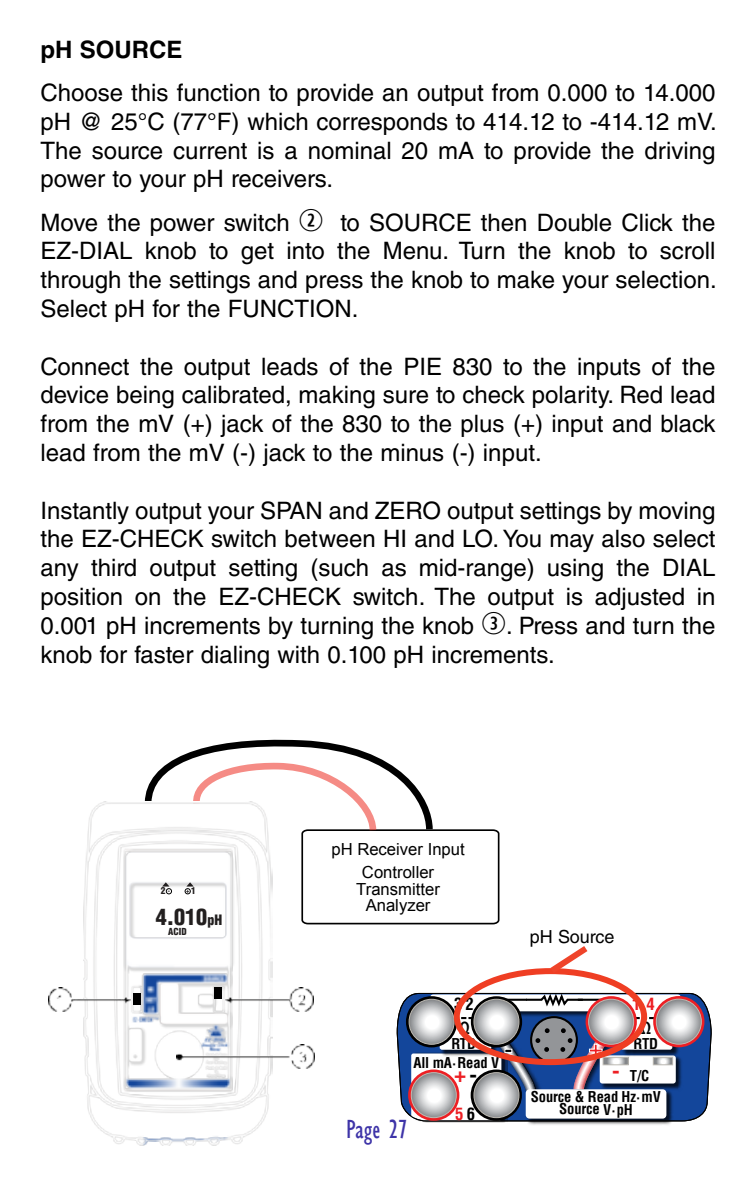
<style>
.page{position:relative;width:756px;height:1188px;background:#fff}
.page>*{position:absolute;margin:0;border:0;box-sizing:border-box;transform-origin:0 0}
.t1{font:condensed 27px "Gill Sans";color:#3e34a8;scale:.95 1}
.t2{font:700 24.9px "Helvetica LT Std";color:#000}
.t3{font:700 24.9px "Helvetica LT Std";color:#ed1f24}
.t4{font:24px/28.8px "Helvetica LT Std";color:#000;text-align:justify}
.t5{font:700 24px "Helvetica LT Std";color:#000}
.t6{font:900 condensed 21.9px "Helvetica LT Std";color:#221f1f}
.t7{font:700 20.7px "Helvetica LT Std";color:#ed1f24}
.t8{font:18px "Helvetica LT Std";letter-spacing:-.005em;color:#000}
.t9{font:16.8px/23.4px "Arial";color:#000;text-align:center}
.t10{font:700 condensed 16.8px "Helvetica LT Std";color:#000}
.t11{font:700 condensed 16.8px "Helvetica LT Std";color:#ed1f24}
.t12{font:700 condensed 14.7px/12.9px "Helvetica LT Std";letter-spacing:-.01em;color:#000;text-align:center}
.t13{font:900 condensed 9.3px "Helvetica LT Std";color:#221f1f}
.t14{font:700 6.6px "Helvetica LT Std";color:#221f1f}
.t15{font:900 condensed 6.6px "Helvetica LT Std";color:#221f1f}
.s1{font-family:"Combi Numerals";font-size:30px}
.s2{font-size:14.1px}
.s3{color:#000}
</style>
<div class="page">
<img style="left:83px;top:801px;width:189px;height:345px">
<div style="left:133px;top:993px;width:8px;height:12px;background:#000"></div>
<div style="left:215px;top:987px;width:7px;height:12px;background:#000"></div>
<img style="left:48px;top:987px;width:83px;height:25px">
<img style="left:225px;top:987px;width:88px;height:24px">
<img style="left:176px;top:1044px;width:139px;height:24px">
<svg style="left:141px;top:739px;width:359px;height:186px"></svg>
<svg style="left:396px;top:992px;width:316px;height:130px"></svg>
<img style="left:429px;top:993px;width:259px;height:64px">
<svg style="left:621px;top:999px;width:51px;height:51px"></svg>
<svg style="left:440px;top:999px;width:51px;height:51px"></svg>
<img style="left:524px;top:1088px;width:150px;height:37px">
<div style="left:526px;top:1089px;width:140px;height:30px;background:#fff;border-radius:4px"></div>
<div style="left:471px;top:996px;width:51px;height:52px;border:6px solid #000;border-radius:50%"></div>
<svg style="left:431px;top:991px;width:249px;height:20px"></svg>
<svg style="left:637px;top:1017px;width:16px;height:2px"></svg>
<div style="left:406px;top:996px;width:51px;height:51px;border:6px solid #000;border-radius:50%"></div>
<svg style="left:461px;top:1017px;width:13px;height:2px"></svg>
<hr style="left:502px;top:999px;width:25px;height:2px;background:#000">
<hr style="left:578px;top:999px;width:25px;height:2px;background:#000">
<div style="left:586px;top:996px;width:51px;height:51px;border:6px solid #ed1f24;border-radius:50%"></div>
<div style="left:653px;top:996px;width:51px;height:51px;border:6px solid #ed1f24;border-radius:50%"></div>
<svg style="left:656px;top:999px;width:45px;height:45px"></svg>
<div style="left:656px;top:999px;width:46px;height:45px;border:1px solid #bebbb4;border-radius:50%"></div>
<svg style="left:589px;top:999px;width:45px;height:45px"></svg>
<div style="left:588px;top:999px;width:46px;height:46px;border:1px solid #bebbb4;border-radius:50%"></div>
<svg style="left:474px;top:999px;width:45px;height:45px"></svg>
<div style="left:474px;top:999px;width:45px;height:46px;border:1px solid #bebbb4;border-radius:50%"></div>
<svg style="left:409px;top:999px;width:45px;height:45px"></svg>
<div style="left:409px;top:999px;width:45px;height:46px;border:1px solid #bebbb4;border-radius:50%"></div>
<svg style="left:655px;top:1059px;width:16px;height:4px"></svg>
<div style="left:653px;top:1057px;width:20px;height:8px;border:1px solid #bebbb4"></div>
<svg style="left:607px;top:1059px;width:20px;height:4px"></svg>
<div style="left:603px;top:1057px;width:26px;height:8px;border:1px solid #bebbb4"></div>
<div style="left:531px;top:1017px;width:46px;height:46px;background:#939598;border-radius:50%"></div>
<div style="left:530px;top:1016px;width:48px;height:48px;border:2px solid #000;border-radius:50%"></div>
<svg style="left:560px;top:1028px;width:47px;height:61px"></svg>
<svg style="left:411px;top:1028px;width:139px;height:93px"></svg>
<div style="left:454px;top:968px;width:193px;height:97px;border:6px solid #ef3e23;border-radius:50%"></div>
<svg style="left:544px;top:946px;width:50px;height:33px"></svg>
<p class="t5" style="left:40px;top:35px;width:144px">pH SOURCE</p>
<p class="t4" style="left:40px;top:78px;width:678px">Choose this function to provide an output from 0.000 to 14.000 pH @ 25°C (77°F) which corresponds to 414.12 to -414.12 mV.<br>The source current is a nominal 20 mA to provide the driving power to your pH receivers.</p>
<p class="t4" style="left:40px;top:208px;width:678px">Move the power switch <span class="s1">w</span> to SOURCE then Double Click the EZ-DIAL knob to get into the Menu. Turn the knob to scroll through the settings and press the knob to make your selection.<br>Select pH for the FUNCTION.</p>
<p class="t4" style="left:41px;top:352px;width:677px">Connect the output leads of the PIE 830 to the inputs of the device being calibrated, making sure to check polarity. Red lead from the mV (+) jack of the 830 to the plus (+) input and black lead from the mV (-) jack to the minus (-) input.</p>
<p class="t4" style="left:40px;top:496px;width:677px">Instantly output your SPAN and ZERO output settings by moving the EZ-CHECK switch between HI and LO. You may also select any third output setting (such as mid-range) using the DIAL position on the EZ-CHECK switch. The output is adjusted in 0.001 pH increments by turning the knob <span class="s1">e</span>. Press and turn the knob for faster dialing with 0.100 pH increments.</p>
<p class="t13" style="left:161px;top:885px;width:6px">2</p>
<p class="t13" style="left:191px;top:885px;width:6px">1</p>
<p class="t14" style="left:168px;top:887px;width:4px">-</p>
<p class="t15" style="left:186px;top:886px;width:5px">+</p>
<p class="t6" style="left:156px;top:904px;width:68px">4.010<span class="s2">pH</span></p>
<p class="t13" style="left:168px;top:926px;width:20px">ACID</p>
<p class="t9" style="left:331px;top:837px;width:135px">pH Receiver Input<br>Controller</p>
<p class="t9" style="left:356px;top:881px;width:85px;line-height:16.8px">Transmitter<br>Analyzer</p>
<p class="t8" style="left:530px;top:926px;width:86px">pH Source</p>
<p class="t10" style="left:454px;top:994px;width:21px">32</p>
<p class="t12" style="left:451px;top:1037px;width:26px">RTD</p>
<p class="t10" style="left:459px;top:1017px;width:12px">Ω</p>
<p class="t2" style="left:504px;top:1034px;width:10px">-</p>
<p class="t3" style="left:588px;top:1033px;width:16px">+</p>
<p class="t12" style="left:413px;top:1056px;width:87px">All mA∙Read V</p>
<p class="t7" style="left:454px;top:1062px;width:24px">+<span class="s3">-</span></p>
<p class="t7" style="left:612px;top:1058px;width:8px">-</p>
<p class="t11" style="left:632px;top:994px;width:24px">1 4</p>
<p class="t10" style="left:641px;top:1017px;width:12px">Ω</p>
<p class="t12" style="left:634px;top:1037px;width:26px">RTD</p>
<p class="t12" style="left:630px;top:1070px;width:21px">T/C</p>
<p class="t1" style="left:346px;top:1113px;width:66px">Page 27</p>
<p class="t11" style="left:455px;top:1103px;width:21px">5<span class="s3">6</span></p>
<p class="t12" style="left:531px;top:1090px;width:131px">Source &amp; Read Hz∙mV<br>Source V∙pH</p>
</div>
